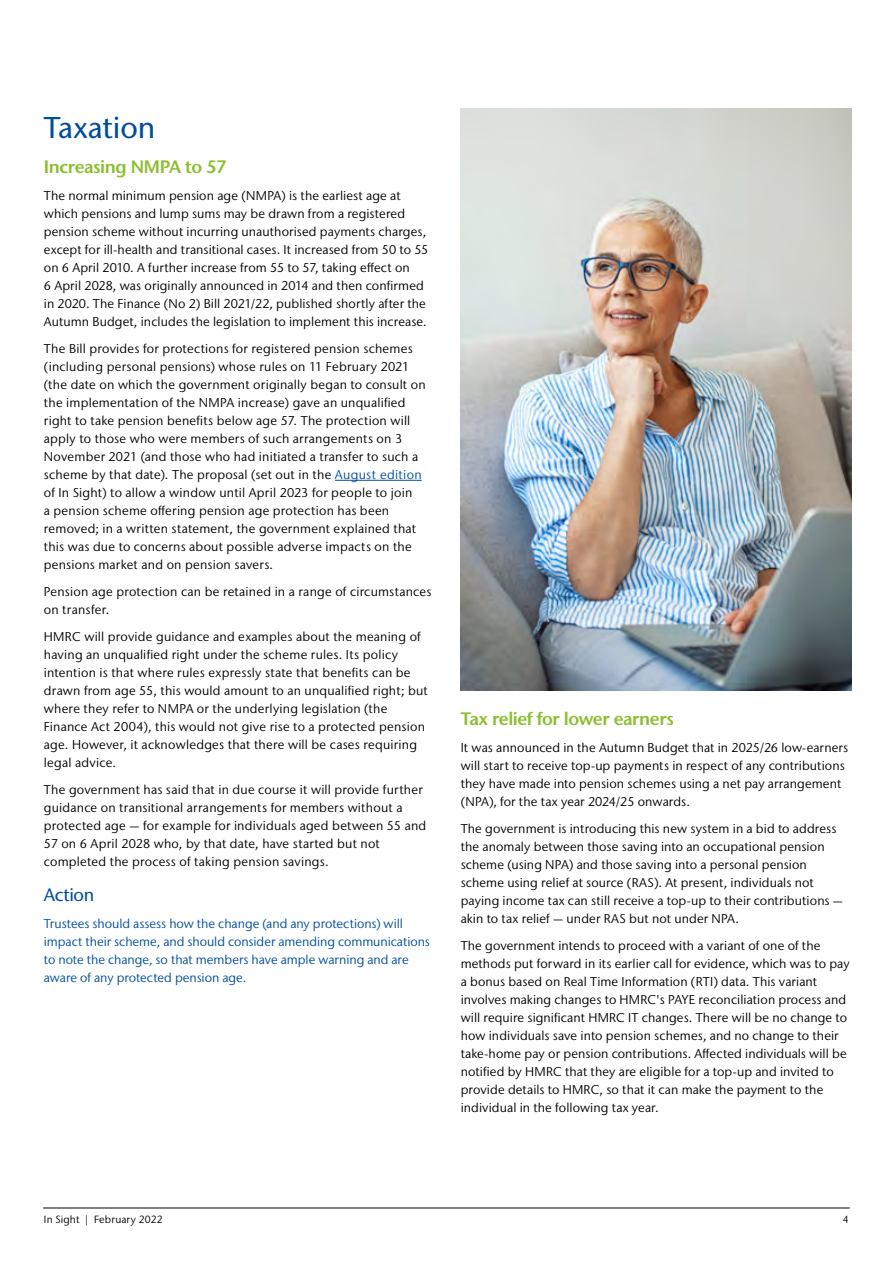
<style>
.page{position:relative;width:893px;height:1263px;background:#fff}
.page>*{position:absolute;margin:0;border:0;box-sizing:border-box;transform-origin:0 0}
.t1{font:500 30px "Stone Sans IIITC Std";color:#004d9d}
.t2{font:600 18px "Stone Sans IIITC Pro";letter-spacing:-.025em;color:#8cbf30}
.t3{font:500 18px "Stone Sans IIITC Pro";letter-spacing:-.02em;color:#004d9d}
.t4{font:12.75px/18px "Stone Sans IIITC Pro";letter-spacing:.01em;color:#000}
.t5{font:12.75px/18px "Stone Sans IIITC Pro";color:#004d9d}
.t6{font:10.5px "Stone Sans IIITC Pro";letter-spacing:.015em;color:#000}
.s1{color:#004d9d}
</style>
<div class="page">
<hr style="left:43px;top:1208px;width:807px;height:1px;background:#000">
<hr style="left:335px;top:480px;width:87px;height:1px;background:#004d9d">
<img style="left:461px;top:108px;width:390px;height:583px">
<h1 class="t1" style="left:44px;top:110px;width:113px">Taxation</h1>
<h2 class="t2" style="left:44px;top:155px;width:185px">Increasing NMPA to 57</h2>
<p class="t4" style="left:44px;top:186px;width:386px">The normal minimum pension age (NMPA) is the earliest age at which pensions and lump sums may be drawn from a registered pension scheme without incurring unauthorised payments charges, except for ill-health and transitional cases. It increased from 50 to 55 on 6 April 2010. A further increase from 55 to 57, taking effect on<br>6 April 2028, was originally announced in 2014 and then confirmed in 2020. The Finance (No 2) Bill 2021/22, published shortly after the Autumn Budget, includes the legislation to implement this increase.</p>
<p class="t4" style="left:44px;top:339px;width:383px">The Bill provides for protections for registered pension schemes (including personal pensions) whose rules on 11 February 2021 (the date on which the government originally began to consult on the implementation of the NMPA increase) gave an unqualified right to take pension benefits below age 57. The protection will apply to those who were members of such arrangements on 3<br>November 2021 (and those who had initiated a transfer to such a scheme by that date). The proposal (set out in the <span class="s1">August edition </span>of In Sight) to allow a window until April 2023 for people to join<br>a pension scheme offering pension age protection has been removed; in a written statement, the government explained that this was due to concerns about possible adverse impacts on the pensions market and on pension savers.</p>
<p class="t4" style="left:44px;top:582px;width:389px">Pension age protection can be retained in a range of circumstances on transfer.</p>
<p class="t4" style="left:44px;top:627px;width:386px">HMRC will provide guidance and examples about the meaning of having an unqualified right under the scheme rules. Its policy intention is that where rules expressly state that benefits can be drawn from age 55, this would amount to an unqualified right; but where they refer to NMPA or the underlying legislation (the Finance Act 2004), this would not give rise to a protected pension age. However, it acknowledges that there will be cases requiring legal advice.</p>
<p class="t4" style="left:44px;top:780px;width:384px">The government has said that in due course it will provide further guidance on transitional arrangements for members without a protected age — for example for individuals aged between 55 and 57 on 6 April 2028 who, by that date, have started but not completed the process of taking pension savings.</p>
<h2 class="t3" style="left:44px;top:883px;width:52px">Action</h2>
<p class="t5" style="left:44px;top:914px;width:388px">Trustees should assess how the change (and any protections) will impact their scheme, and should consider amending communications to note the change, so that members have ample warning and are aware of any protected pension age.</p>
<h2 class="t2" style="left:461px;top:707px;width:215px">Tax relief for lower earners</h2>
<p class="t4" style="left:461px;top:738px;width:389px">It was announced in the Autumn Budget that in 2025/26 low-earners will start to receive top-up payments in respect of any contributions they have made into pension schemes using a net pay arrangement (NPA), for the tax year 2024/25 onwards.</p>
<p class="t4" style="left:461px;top:819px;width:384px">The government is introducing this new system in a bid to address the anomaly between those saving into an occupational pension scheme (using NPA) and those saving into a personal pension scheme using relief at source (RAS). At present, individuals not paying income tax can still receive a top-up to their contributions — akin to tax relief — under RAS but not under NPA.</p>
<p class="t4" style="left:461px;top:936px;width:391px">The government intends to proceed with a variant of one of the methods put forward in its earlier call for evidence, which was to pay a bonus based on Real Time Information (RTI) data. This variant involves making changes to HMRC's PAYE reconciliation process and will require significant HMRC IT changes. There will be no change to how individuals save into pension schemes, and no change to their take-home pay or pension contributions. Affected individuals will be notified by HMRC that they are eligible for a top-up and invited to provide details to HMRC, so that it can make the payment to the individual in the following tax year.</p>
<p class="t6" style="left:44px;top:1213px;width:120px">In Sight | February 2022</p>
<p class="t6" style="left:843px;top:1213px;width:7px">4</p>
</div>
